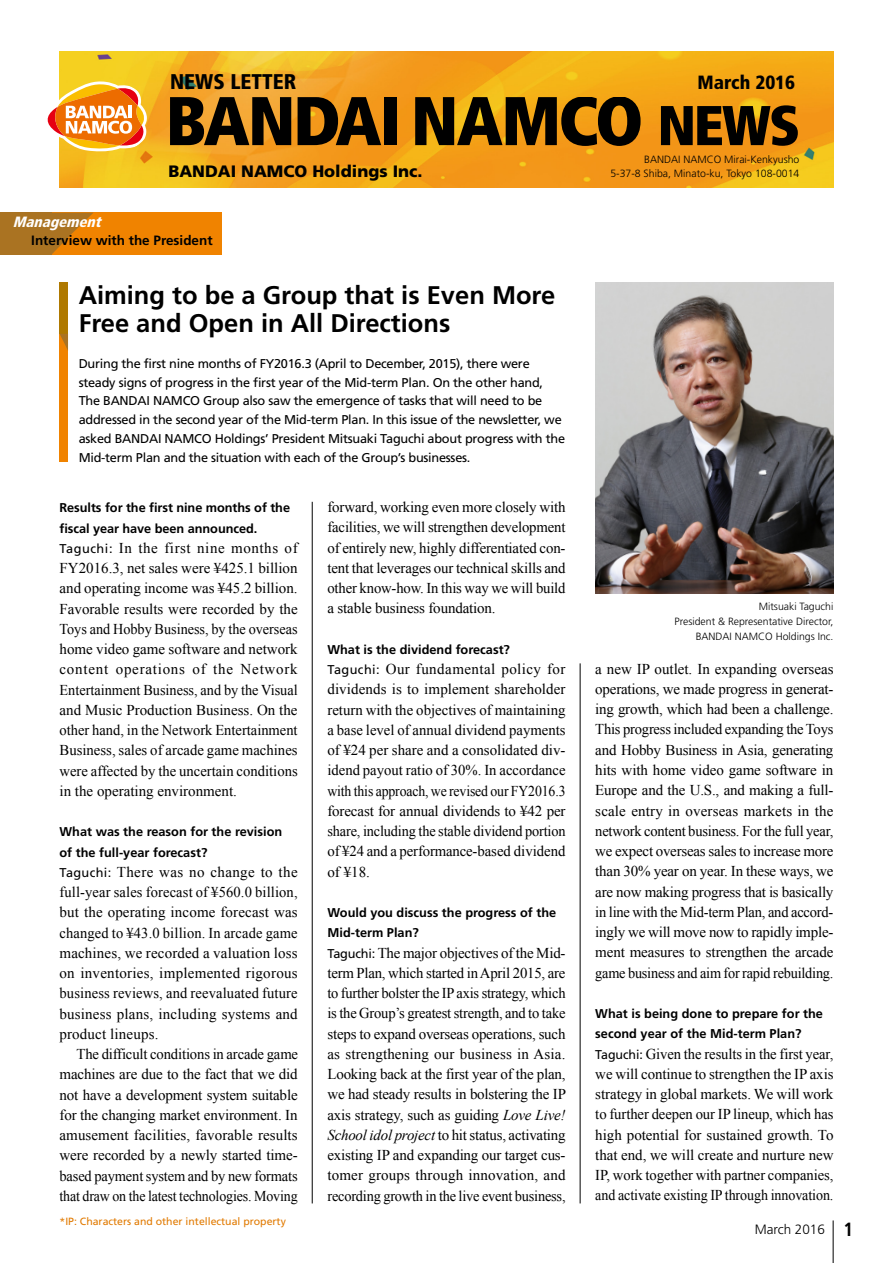
<style>
.page{position:relative;width:893px;height:1263px;background:#fff}
.page>*{position:absolute;margin:0;border:0;box-sizing:border-box;transform-origin:0 0}
._00-トップコピー{font:700 25.5px/28.5px "Frutiger LT Std";color:#000}
.t1{font:900 condensed 21.3px "Frutiger LT Std";color:#000}
.t2{font:900 condensed 19.2px "Frutiger LT Std";color:#000}
.t3{font:700 condensed 19.2px "Frutiger LT Std";color:#000}
.t4{font:900 16.5px "Frutiger LT Std";color:#000}
._03-本文_10_13_5{font:15px/20.2px "Times New Roman";letter-spacing:-.01em;color:#000;text-align:justify}
.t5{font:italic 900 condensed 14.85px "Frutiger LT Std";color:#fff}
.t6{font:700 13.5px "Frutiger LT Std";color:#000}
.t7{font:300 13.5px "Frutiger LT Std";color:#000}
._01-トップコピーサマリー{font:12.75px/18.8px "Frutiger LT Std";letter-spacing:-.02em;color:#000}
._02-見出し_Q{font:700 12.75px/20.2px "Frutiger LT Std";color:#000}
.標準{font:300 10.5px "Frutiger LT Std";color:#000}
._04-脚注{font:10.5px "Frutiger LT Std";color:#e17a00}
.s1{font-family:"Frutiger LT Std";font-size:12.75px}
.s2{font-style:italic}
</style>
<div class="page">
<hr style="left:833px;top:1220px;width:1px;height:43px;background:#000">
<img style="left:60px;top:51px;width:773px;height:136px">
<svg style="left:47px;top:80px;width:100px;height:73px"></svg>
<svg style="left:170px;top:98px;width:121px;height:47px;background:#4e3510"></svg>
<svg style="left:298px;top:98px;width:83px;height:47px;background:#563609"></svg>
<div style="left:384px;top:98px;width:13px;height:47px;background:#000"></div>
<svg style="left:415px;top:98px;width:226px;height:48px;background:#5e4009"></svg>
<svg style="left:661px;top:105px;width:137px;height:41px;background:#593808"></svg>
<div style="left:51px;top:213px;width:170px;height:42px;background:#f08300"></div>
<div style="left:0;top:213px;width:51px;height:42px;background:#aa7322"></div>
<svg style="left:51px;top:213px;width:42px;height:42px"></svg>
<div style="left:60px;top:283px;width:8px;height:51px;background:#af7900"></div>
<div style="left:60px;top:334px;width:8px;height:127px;background:#f08300"></div>
<svg style="left:60px;top:334px;width:8px;height:16px"></svg>
<img style="left:595px;top:283px;width:238px;height:310px">
<hr style="left:312px;top:502px;width:1px;height:701px;background:#000">
<hr style="left:580px;top:663px;width:1px;height:540px;background:#000">
<p class="t1" style="left:170px;top:69px;width:128px">NEWS LETTER</p>
<p class="t2" style="left:698px;top:71px;width:99px">March 2016</p>
<p class="標準" style="left:644px;top:154px;width:157px">BANDAI NAMCO Mirai-Kenkyusho</p>
<p class="t4" style="left:168px;top:161px;width:256px">BANDAI NAMCO Holdings Inc.</p>
<p class="標準" style="left:610px;top:167px;width:191px">5-37-8 Shiba, Minato-ku, Tokyo 108-0014</p>
<p class="t5" style="left:13px;top:213px;width:94px">Management</p>
<p class="t6" style="left:31px;top:232px;width:183px">Interview with the President</p>
<p class="_00-トップコピー" style="left:79px;top:281px;width:478px">Aiming to be a Group that is Even More<br>Free and Open in All Directions</p>
<p class="_01-トップコピーサマリー" style="left:79px;top:354px;width:488px">During the first nine months of FY2016.3 (April to December, 2015), there were steady signs of progress in the first year of the Mid-term Plan. On the other hand, The BANDAI NAMCO Group also saw the emergence of tasks that will need to be addressed in the second year of the Mid-term Plan. In this issue of the newsletter, we asked BANDAI NAMCO Holdings’ President Mitsuaki Taguchi about progress with the Mid-term Plan and the situation with each of the Group’s businesses.</p>
<p class="_02-見出し_Q" style="left:60px;top:498px;width:232px">Results for the first nine months of the fiscal year have been announced.</p>
<p class="_03-本文_10_13_5" style="left:60px;top:537px;width:240px"><span class="s1">Taguchi:</span> In the first nine months of FY2016.3, net sales were ¥425.1 billion and operating income was ¥45.2 billion.<br>Favorable results were recorded by the Toys and Hobby Business, by the overseas home video game software and network content operations of the Network Entertainment Business, and by the Visual and Music Production Business. On the other hand, in the Network Entertainment Business, sales of arcade game machines were affected by the uncertain conditions in the operating environment.</p>
<p class="_02-見出し_Q" style="left:60px;top:822px;width:224px">What was the reason for the revision of the full-year forecast?</p>
<p class="_03-本文_10_13_5" style="left:60px;top:861px;width:240px"><span class="s1">Taguchi:</span> There was no change to the full-year sales forecast of ¥560.0 billion, but the operating income forecast was changed to ¥43.0 billion. In arcade game machines, we recorded a valuation loss on inventories, implemented rigorous business reviews, and reevaluated future business plans, including systems and product lineups.</p>
<p class="_03-本文_10_13_5" style="left:60px;top:1044px;width:240px;text-indent:17px">The difficult conditions in arcade game machines are due to the fact that we did not have a development system suitable for the changing market environment. In amusement facilities, favorable results were recorded by a newly started time&shy;based payment system and by new formats that draw on the latest technologies. Moving</p>
<p class="_04-脚注" style="left:60px;top:1215px;width:228px">*IP: Characters and other intellectual property</p>
<p class="_03-本文_10_13_5" style="left:327px;top:497px;width:240px">forward, working even more closely with facilities, we will strengthen development of entirely new, highly differentiated con&shy;tent that leverages our technical skills and other know-how. In this way we will build a stable business foundation.</p>
<p class="_02-見出し_Q" style="left:327px;top:639px;width:184px">What is the dividend forecast?</p>
<p class="_03-本文_10_13_5" style="left:327px;top:659px;width:240px"><span class="s1">Taguchi:</span> Our fundamental policy for dividends is to implement shareholder return with the objectives of maintaining a base level of annual dividend payments of ¥24 per share and a consolidated div&shy;idend payout ratio of 30%. In accordance with this approach, we revised our FY2016.3 forecast for annual dividends to ¥42 per share, including the stable dividend portion of ¥24 and a performance-based dividend of ¥18.</p>
<p class="_02-見出し_Q" style="left:327px;top:903px;width:230px">Would you discuss the progress of the<br>Mid-term Plan?</p>
<p class="_03-本文_10_13_5" style="left:327px;top:942px;width:240px"><span class="s1">Taguchi:</span> The major objectives of the Mid&shy;term Plan, which started in April 2015, are to further bolster the IP axis strategy, which is the Group’s greatest strength, and to take steps to expand overseas operations, such as strengthening our business in Asia.<br>Looking back at the first year of the plan, we had steady results in bolstering the IP axis strategy, such as guiding <span class="s2">Love Live!<br>School idol project</span> to hit status, activating existing IP and expanding our target cus&shy;tomer groups through innovation, and recording growth in the live event business,</p>
<p class="標準" style="left:759px;top:601px;width:76px">Mitsuaki Taguchi</p>
<p class="標準" style="left:675px;top:616px;width:160px">President &amp; Representative Director,</p>
<p class="標準" style="left:696px;top:631px;width:139px">BANDAI NAMCO Holdings Inc.</p>
<p class="_03-本文_10_13_5" style="left:595px;top:658px;width:240px">a new IP outlet. In expanding overseas operations, we made progress in generat&shy;ing growth, which had been a challenge.<br>This progress included expanding the Toys and Hobby Business in Asia, generating hits with home video game software in Europe and the U.S., and making a full&shy;scale entry in overseas markets in the network content business. For the full year, we expect overseas sales to increase more than 30% year on year. In these ways, we are now making progress that is basically in line with the Mid-term Plan, and accord&shy;ingly we will move now to rapidly imple&shy;ment measures to strengthen the arcade game business and aim for rapid rebuilding.</p>
<p class="_02-見出し_Q" style="left:595px;top:1003px;width:229px">What is being done to prepare for the second year of the Mid-term Plan?</p>
<p class="_03-本文_10_13_5" style="left:595px;top:1043px;width:240px"><span class="s1">Taguchi:</span> Given the results in the first year, we will continue to strengthen the IP axis strategy in global markets. We will work to further deepen our IP lineup, which has high potential for sustained growth. To that end, we will create and nurture new IP, work together with partner companies, and activate existing IP through innovation.</p>
<p class="t7" style="left:755px;top:1221px;width:72px">March 2016</p>
<p class="t3" style="left:843px;top:1218px;width:11px">1</p>
</div>
